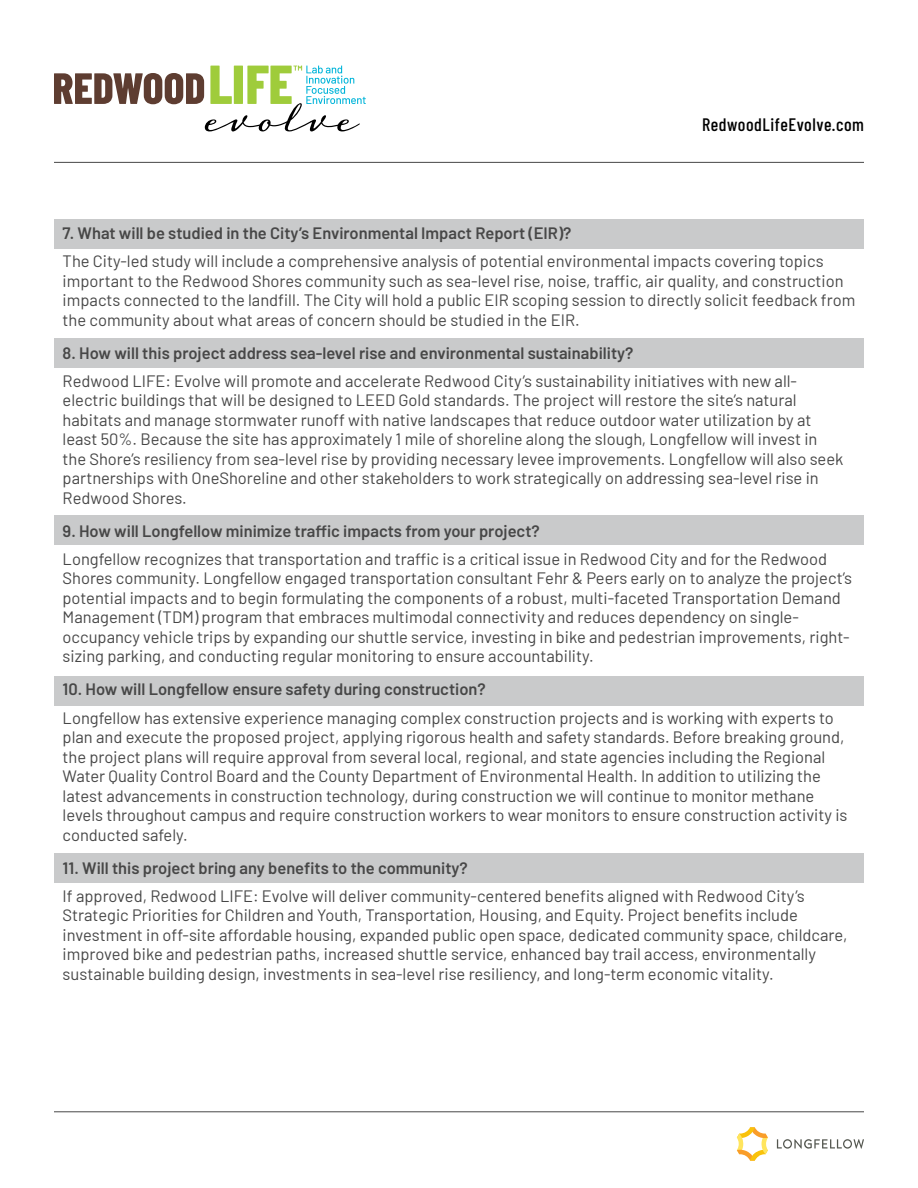
<style>
.page{position:relative;width:918px;height:1188px;background:#fff}
.page>*{position:absolute;margin:0;border:0;box-sizing:border-box;transform-origin:0 0}
.t1{font:500 18px "Barlow Condensed";letter-spacing:.03em;color:#000}
.t2{font:16.5px/19.5px "Barlow";color:#474747}
.t3{font:600 16.5px "Barlow";color:#474747}
</style>
<div class="page">
<div style="left:54px;top:853px;width:810px;height:29px;background:#c9cacb"></div>
<svg style="left:54px;top:66px;width:312px;height:65px"></svg>
<hr style="left:54px;top:162px;width:810px;height:1px;background:#474747">
<div style="left:54px;top:219px;width:810px;height:30px;background:#c9cacb"></div>
<div style="left:54px;top:338px;width:810px;height:30px;background:#c9cacb"></div>
<div style="left:54px;top:515px;width:810px;height:30px;background:#c9cacb"></div>
<div style="left:54px;top:676px;width:810px;height:30px;background:#c9cacb"></div>
<hr style="left:54px;top:1111px;width:810px;height:1px;background:#474747">
<svg style="left:777px;top:1139px;width:87px;height:10px"></svg>
<svg style="left:737px;top:1127px;width:31px;height:33px"></svg>
<p class="t1" style="left:702px;top:112px;width:163px">RedwoodLifeEvolve.com</p>
<p class="t3" style="left:63px;top:221px;width:510px">7. What will be studied in the City’s Environmental Impact Report (EIR)?</p>
<p class="t2" style="left:63px;top:250px;width:794px">The City-led study will include a comprehensive analysis of potential environmental impacts covering topics important to the Redwood Shores community such as sea-level rise, noise, traffic, air quality, and construction impacts connected to the landfill. The City will hold a public EIR scoping session to directly solicit feedback from the community about what areas of concern should be studied in the EIR.</p>
<p class="t3" style="left:63px;top:341px;width:572px">8. How will this project address sea-level rise and environmental sustainability?</p>
<p class="t2" style="left:63px;top:370px;width:782px">Redwood LIFE: Evolve will promote and accelerate Redwood City’s sustainability initiatives with new all&shy;electric buildings that will be designed to LEED Gold standards. The project will restore the site’s natural habitats and manage stormwater runoff with native landscapes that reduce outdoor water utilization by at least 50%. Because the site has approximately 1 mile of shoreline along the slough, Longfellow will invest in the Shore’s resiliency from sea-level rise by providing necessary levee improvements. Longfellow will also seek partnerships with OneShoreline and other stakeholders to work strategically on addressing sea-level rise in Redwood Shores.</p>
<p class="t3" style="left:63px;top:519px;width:479px">9. How will Longfellow minimize traffic impacts from your project?</p>
<p class="t2" style="left:63px;top:548px;width:791px">Longfellow recognizes that transportation and traffic is a critical issue in Redwood City and for the Redwood Shores community. Longfellow engaged transportation consultant Fehr &amp; Peers early on to analyze the project’s potential impacts and to begin formulating the components of a robust, multi-faceted Transportation Demand Management (TDM) program that embraces multimodal connectivity and reduces dependency on single&shy;occupancy vehicle trips by expanding our shuttle service, investing in bike and pedestrian improvements, right&shy;sizing parking, and conducting regular monitoring to ensure accountability.</p>
<p class="t3" style="left:63px;top:677px;width:425px">10. How will Longfellow ensure safety during construction?</p>
<p class="t2" style="left:63px;top:707px;width:786px">Longfellow has extensive experience managing complex construction projects and is working with experts to plan and execute the proposed project, applying rigorous health and safety standards. Before breaking ground, the project plans will require approval from several local, regional, and state agencies including the Regional Water Quality Control Board and the County Department of Environmental Health. In addition to utilizing the latest advancements in construction technology, during construction we will continue to monitor methane levels throughout campus and require construction workers to wear monitors to ensure construction activity is conducted safely.</p>
<p class="t3" style="left:63px;top:856px;width:407px">11. Will this project bring any benefits to the community?</p>
<p class="t2" style="left:63px;top:885px;width:786px">If approved, Redwood LIFE: Evolve will deliver community-centered benefits aligned with Redwood City’s Strategic Priorities for Children and Youth, Transportation, Housing, and Equity. Project benefits include investment in off-site affordable housing, expanded public open space, dedicated community space, childcare, improved bike and pedestrian paths, increased shuttle service, enhanced bay trail access, environmentally sustainable building design, investments in sea-level rise resiliency, and long-term economic vitality.</p>
</div>
